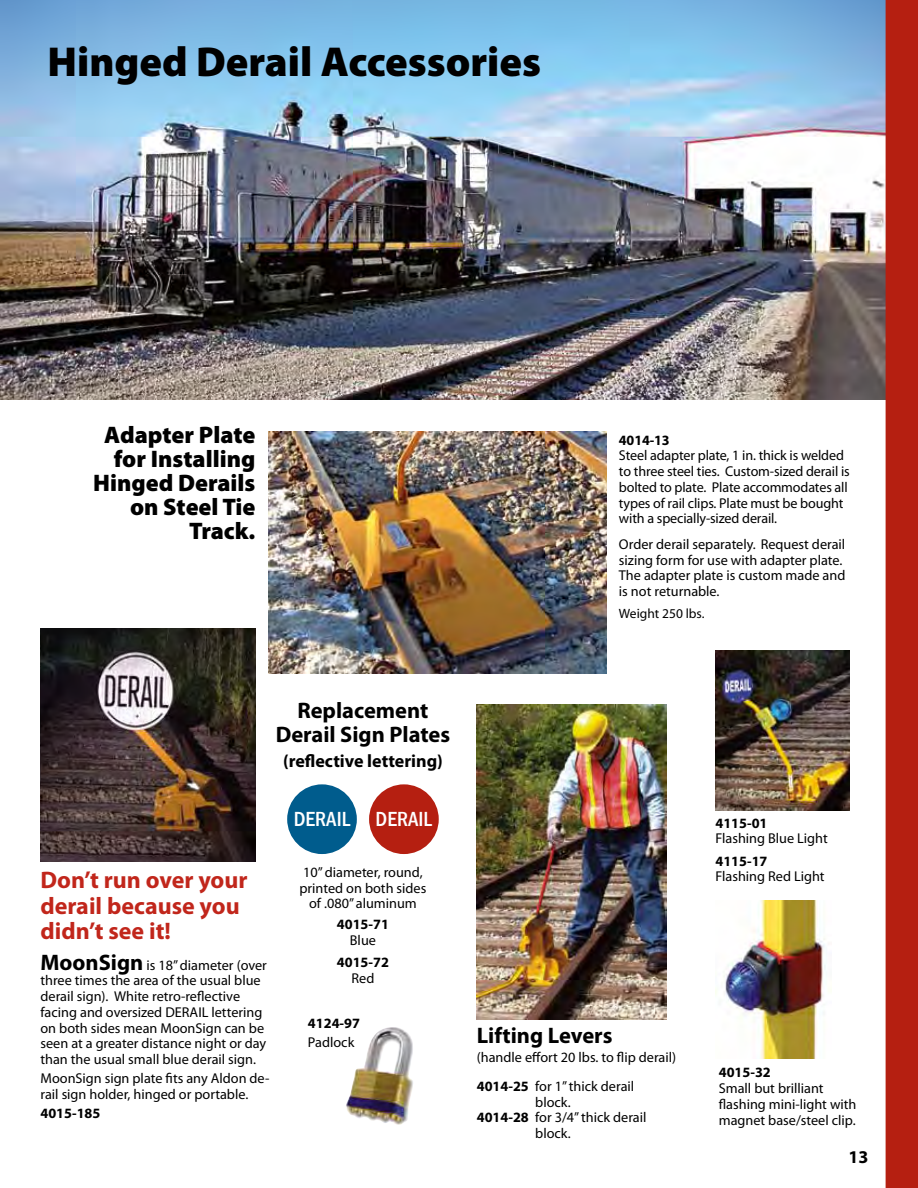
<style>
.page{position:relative;width:918px;height:1188px;background:#fff}
.page>*{position:absolute;margin:0;border:0;box-sizing:border-box;transform-origin:0 0}
.t1{font:900 42px "Myriad Pro";color:#000}
.t2{font:900 24px/24px "Myriad Pro";color:#000;text-align:right}
.t3{font:700 24px/25.5px "Myriad Pro";color:#c1261b}
.t4{font:700 22.5px/24px "Myriad Pro";color:#000;text-align:center}
.t5{font:500 condensed 21px "Franklin Gothic";color:#fff}
.t6{font:700 18px "Myriad Pro";color:#000}
.t7{font:14.25px/15.8px "Myriad Pro";color:#000}
.t8{font:14.25px/15.8px "Myriad";color:#000}
.t9{font:700 14.25px "Myriad Pro";color:#000}
.t10{font:700 14.25px "Myriad";letter-spacing:-.01em;color:#000}
.t11{font:13.5px "Myriad";color:#000}
.s1{font-weight:700;font-size:22.5px}
.s2{font-weight:700}
</style>
<div class="page">
<img style="left:0;top:0;width:886px;height:400px">
<img style="left:268px;top:432px;width:338px;height:241px">
<div style="left:886px;top:0;width:32px;height:1188px;background:#b51f11"></div>
<img style="left:40px;top:628px;width:215px;height:234px">
<img style="left:715px;top:650px;width:135px;height:160px">
<img style="left:715px;top:901px;width:115px;height:157px">
<img style="left:477px;top:704px;width:190px;height:316px">
<img style="left:346px;top:1027px;width:67px;height:98px">
<div style="left:287px;top:784px;width:70px;height:70px;background:#005c8d;border-radius:50%"></div>
<div style="left:369px;top:784px;width:70px;height:70px;background:#b51f11;border-radius:50%"></div>
<h1 class="t1" style="left:48px;top:34px;width:495px">Hinged Derail Accessories</h1>
<h2 class="t2" style="left:93px;top:422px;width:164px">Adapter Plate for Installing<br>Hinged Derails on Steel Tie<br>Track.</h2>
<h3 class="t4" style="left:276px;top:698px;width:176px">Replacement<br>Derail Sign Plates</h3>
<p class="t6" style="left:283px;top:750px;width:161px">(reflective lettering)</p>
<p class="t10" style="left:619px;top:433px;width:52px">4014-13</p>
<p class="t7" style="left:619px;top:448px;width:232px">Steel adapter plate, 1 in. thick is welded to three steel ties. Custom-sized derail is bolted to plate. Plate accommodates all types of rail clips. Plate must be bought with a specially-sized derail.</p>
<p class="t8" style="left:619px;top:537px;width:228px">Order derail separately. Request derail sizing form for use with adapter plate.<br>The adapter plate is custom made and is not returnable.</p>
<p class="t11" style="left:619px;top:607px;width:87px">Weight 250 lbs.</p>
<h2 class="t3" style="left:40px;top:867px;width:209px">Don’t run over your derail because you didn’t see it!</h2>
<p class="t7" style="left:40px;top:957px;width:228px"><span class="s1">MoonSign</span> is 18” diameter (over three times the area of the usual blue derail sign). White retro-reflective facing and oversized DERAIL lettering on both sides mean MoonSign can be seen at a greater distance night or day than the usual small blue derail sign.</p>
<p class="t7" style="left:40px;top:1070px;width:231px">MoonSign sign plate fits any Aldon de&shy;rail sign holder, hinged or portable.</p>
<p class="t9" style="left:40px;top:1104px;width:61px">4015-185</p>
<h3 class="t5" style="left:294px;top:805px;width:140px">DERAIL DERAIL</h3>
<p class="t7" style="left:299px;top:864px;width:128px;text-align:center">10” diameter, round, printed on both sides of .080” aluminum</p>
<p class="t9" style="left:337px;top:915px;width:54px">4015-71</p>
<p class="t7" style="left:350px;top:932px;width:28px">Blue</p>
<p class="t9" style="left:337px;top:953px;width:54px">4015-72</p>
<p class="t7" style="left:351px;top:970px;width:24px">Red</p>
<p class="t9" style="left:308px;top:1014px;width:54px">4124-97</p>
<p class="t7" style="left:308px;top:1034px;width:48px">Padlock</p>
<p class="t9" style="left:715px;top:814px;width:54px">4115-01</p>
<p class="t7" style="left:715px;top:831px;width:114px">Flashing Blue Light</p>
<p class="t9" style="left:715px;top:852px;width:54px">4115-17</p>
<p class="t7" style="left:715px;top:869px;width:111px">Flashing Red Light</p>
<h3 class="t4" style="left:477px;top:1022px;width:137px">Lifting Levers</h3>
<p class="t7" style="left:477px;top:1049px;width:201px">(handle effort 20 lbs. to flip derail)</p>
<p class="t7" style="left:477px;top:1078px;width:159px"><span class="s2">4014-25</span> for 1” thick derail</p>
<p class="t7" style="left:535px;top:1094px;width:37px">block.</p>
<p class="t7" style="left:477px;top:1110px;width:171px"><span class="s2">4014-28</span> for 3/4” thick derail</p>
<p class="t7" style="left:535px;top:1125px;width:37px">block.</p>
<p class="t9" style="left:719px;top:1063px;width:54px">4015-32</p>
<p class="t7" style="left:719px;top:1080px;width:139px">Small but brilliant flashing mini-light with magnet base/steel clip.</p>
<p class="t6" style="left:849px;top:1146px;width:21px">13</p>
</div>
